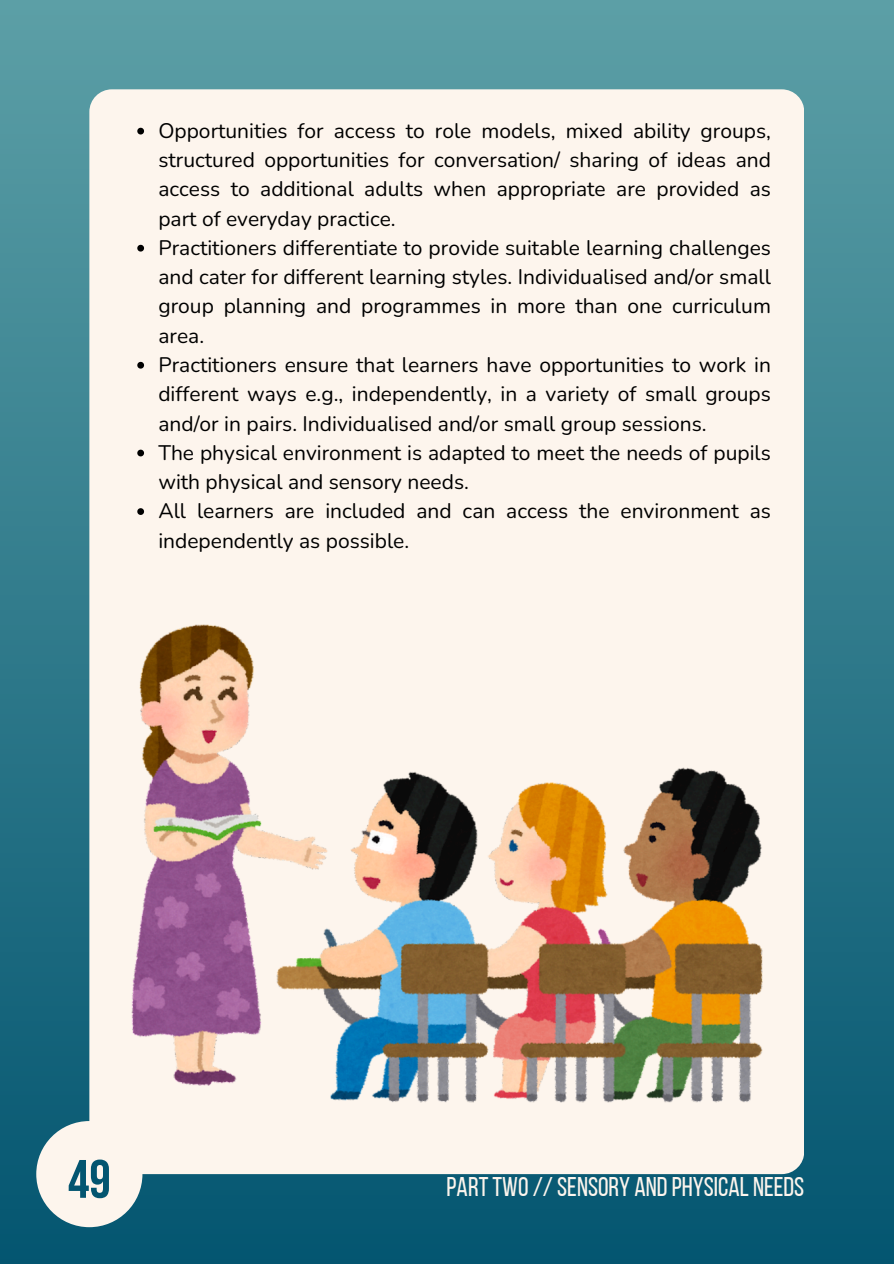
<style>
.page{position:relative;width:894px;height:1264px;background:#fff}
.page>*{position:absolute;margin:0;border:0;box-sizing:border-box;transform-origin:0 0}
.t1{font:700 54px "Bebas Neue";color:#035570}
.t2{font:27px "Bebas Neue";color:#fdf5ed}
.t3{font:21px/29.2px "Nunito";color:#000;text-align:justify}
</style>
<div class="page">
<div style="left:0;top:0;width:893px;height:1263px;background:linear-gradient(to bottom,#5c9fa6,#045670)"></div>
<div style="left:89px;top:89px;width:715px;height:1085px;background:#fdf5ed;border-radius:22px"></div>
<div style="left:36px;top:1120px;width:106px;height:107px;background:#fdf5ed;border-radius:50%"></div>
<img style="left:131px;top:624px;width:630px;height:478px">
<svg style="left:137px;top:128px;width:7px;height:6px"></svg>
<svg style="left:137px;top:245px;width:7px;height:6px"></svg>
<svg style="left:137px;top:362px;width:7px;height:6px"></svg>
<svg style="left:137px;top:449px;width:7px;height:7px"></svg>
<svg style="left:137px;top:508px;width:7px;height:7px"></svg>
<p class="t3" style="left:158px;top:116px;width:614px">Opportunities for access to role models, mixed ability groups, structured opportunities for conversation/ sharing of ideas and access to additional adults when appropriate are provided as part of everyday practice.</p>
<p class="t3" style="left:158px;top:233px;width:614px">Practitioners differentiate to provide suitable learning challenges and cater for different learning styles. Individualised and/or small group planning and programmes in more than one curriculum area.</p>
<p class="t3" style="left:158px;top:350px;width:614px">Practitioners ensure that learners have opportunities to work in different ways e.g., independently, in a variety of small groups and/or in pairs. Individualised and/or small group sessions.</p>
<p class="t3" style="left:158px;top:438px;width:614px">The physical environment is adapted to meet the needs of pupils with physical and sensory needs.</p>
<p class="t3" style="left:158px;top:497px;width:614px">All learners are included and can access the environment as independently as possible.</p>
<p class="t1" style="left:68px;top:1157px;width:44px">49</p>
<h1 class="t2" style="left:446px;top:1175px;width:359px">PARTTWO//SENSORY ANDPHYSICAL NEEDS</h1>
</div>
